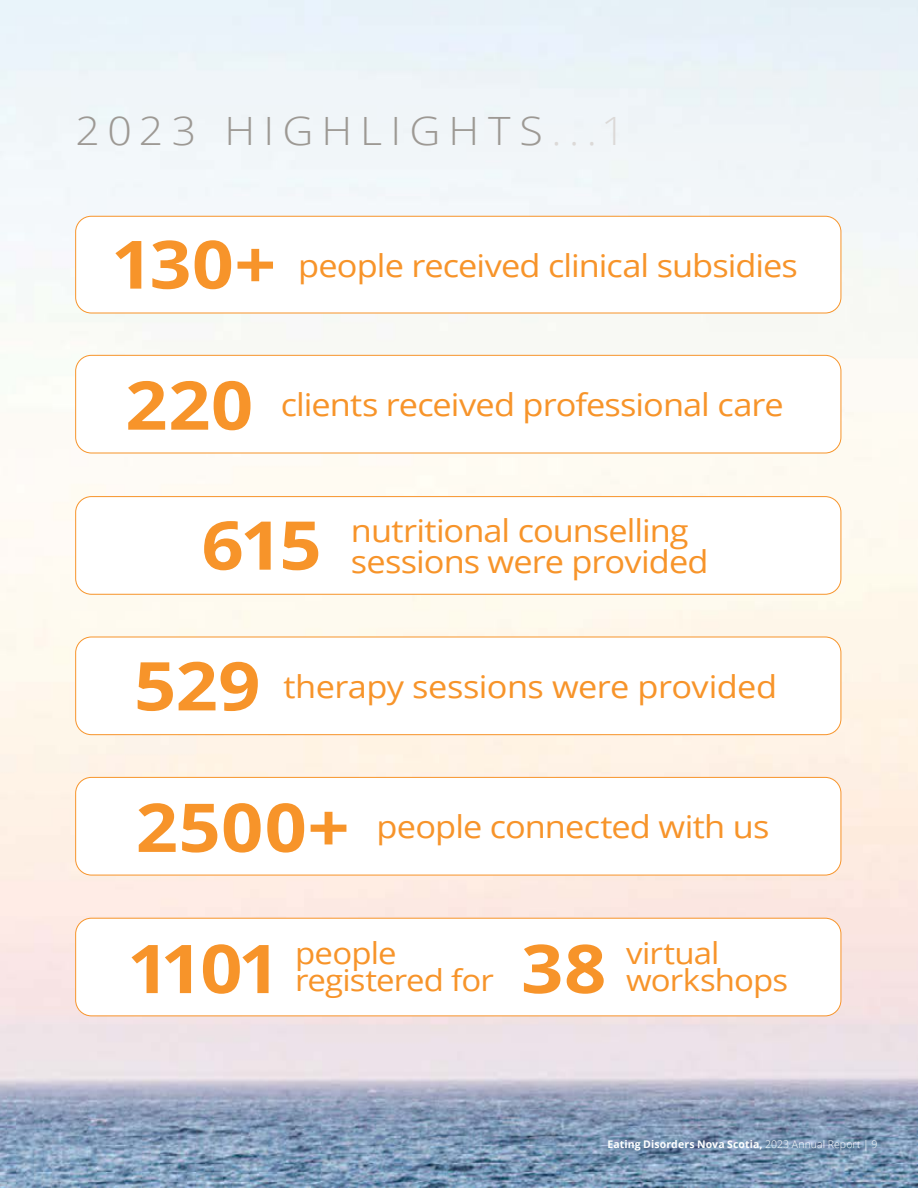
<style>
.page{position:relative;width:918px;height:1188px;background:#fff}
.page>*{position:absolute;margin:0;border:0;box-sizing:border-box;transform-origin:0 0}
.t1{font:700 67.35px "Open Sans";letter-spacing:-.045em;color:#f7942a;scale:1.1 1}
.t2{font:300 39px "Open Sans";letter-spacing:.19em;color:#9d9994;scale:1.1 1}
.t3{font:31.2px/31.2px "Open Sans";letter-spacing:-.025em;color:#f7942a;scale:1.1 1}
.t4{font:30px/27px "Open Sans";letter-spacing:-.025em;color:#f7942a;scale:1.1 1}
.t5{font:700 10.5px "Open Sans";letter-spacing:.01em;color:#fff}
.s1{color:#dcd9d7}
.s2{font-weight:700;font-size:66.6px}
.s3{font-weight:700;font-size:67.35px}
.s4{font-weight:300}
</style>
<div class="page">
<img style="left:0;top:0;width:918px;height:1188px">
<div style="left:76px;top:216px;width:765px;height:97px;background:#fff;border-radius:16px"></div>
<div style="left:75px;top:216px;width:766px;height:97px;border:1px solid #f7942a;border-radius:16px"></div>
<div style="left:76px;top:355px;width:765px;height:98px;background:#fff;border-radius:16px"></div>
<div style="left:75px;top:355px;width:766px;height:98px;border:1px solid #f7942a;border-radius:16px"></div>
<div style="left:76px;top:777px;width:765px;height:98px;background:#fff;border-radius:16px"></div>
<div style="left:75px;top:777px;width:766px;height:98px;border:1px solid #f7942a;border-radius:16px"></div>
<div style="left:76px;top:918px;width:765px;height:98px;background:#fff;border-radius:16px"></div>
<div style="left:75px;top:918px;width:766px;height:98px;border:1px solid #f7942a;border-radius:16px"></div>
<div style="left:76px;top:497px;width:765px;height:97px;background:#fff;border-radius:16px"></div>
<div style="left:75px;top:496px;width:766px;height:98px;border:1px solid #f7942a;border-radius:16px"></div>
<div style="left:76px;top:637px;width:765px;height:98px;background:#fff;border-radius:16px"></div>
<div style="left:75px;top:637px;width:766px;height:98px;border:1px solid #f7942a;border-radius:16px"></div>
<p class="t2" style="left:75px;top:104px;width:502px">2023 HIGHLIGHTS<span class="s1">...1</span></p>
<p class="t3" style="left:111px;top:249px;width:626px"><span class="s2">130+</span> people received clinical subsidies</p>
<p class="t3" style="left:125px;top:388px;width:600px"><span class="s3">220</span> clients received professional care</p>
<p class="t3" style="left:351px;top:514px;width:327px;text-indent:-149px"><span class="s3">615</span> nutritional counselling sessions were provided</p>
<p class="t3" style="left:134px;top:670px;width:586px"><span class="s3">529</span> therapy sessions were provided</p>
<p class="t3" style="left:136px;top:810px;width:578px"><span class="s3">2500+</span> people connected with us</p>
<h1 class="t1" style="left:127px;top:921px;width:141px">1101</h1>
<p class="t4" style="left:295px;top:938px;width:182px">people registered for</p>
<h1 class="t1" style="left:521px;top:921px;width:79px">38</h1>
<p class="t4" style="left:626px;top:938px;width:149px">virtual workshops</p>
<p class="t5" style="left:607px;top:1136px;width:272px">Eating Disorders Nova Scotia, <span class="s4">2023 Annual Report | 9</span></p>
</div>
